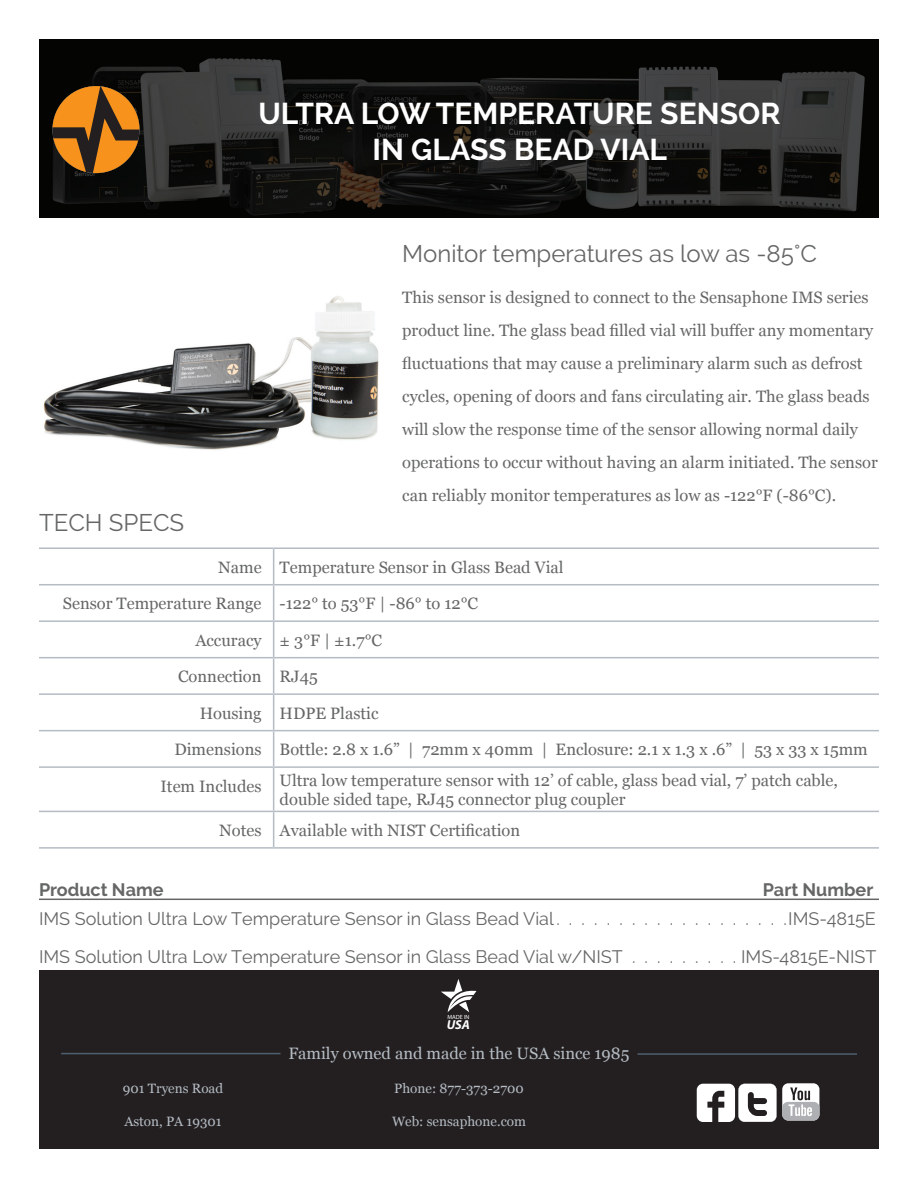
<style>
.page{position:relative;width:918px;height:1188px;background:#fff}
.page>*{position:absolute;margin:0;border:0;box-sizing:border-box;transform-origin:0 0}
.t1{font:700 30px/36px "Raleway";color:#fff;text-align:center}
.t2{font:24px "Raleway";color:#656666}
.t3{font:18px/38.1px "Raleway";color:#656666}
.t4{font:700 18px "Raleway";color:#656666}
.t5{font:16.5px/33px "Georgia";color:#656666}
.t6{font:16.5px "Georgia";color:#b5bcc4}
.t7{font:13.5px "Georgia";color:#b5bcc4}
.t8{font:italic 700 13.05px "Myriad Pro";color:#fff}
.t9{font:6px "Myriad Pro";color:#fff}
</style>
<div class="page">
<div style="left:39px;top:970px;width:840px;height:179px;background:#231f20"></div>
<svg style="left:441px;top:979px;width:35px;height:33px"></svg>
<hr style="left:61px;top:1053px;width:219px;height:1px;background:#4e5f70">
<hr style="left:637px;top:1053px;width:220px;height:2px;background:#4e5f70">
<div style="left:697px;top:1084px;width:38px;height:38px;background:#fff;border-radius:6px"></div>
<svg style="left:707px;top:1091px;width:17px;height:31px"></svg>
<svg style="left:738px;top:1084px;width:39px;height:38px"></svg>
<div style="left:782px;top:1083px;width:37px;height:38px;background:#fff;border-radius:6px"></div>
<div style="left:782px;top:1102px;width:38px;height:19px;background:#aeafb3;border-radius:6px"></div>
<svg style="left:789px;top:1087px;width:23px;height:29px"></svg>
<img style="left:39px;top:39px;width:840px;height:179px">
<svg style="left:52px;top:86px;width:88px;height:87px"></svg>
<hr style="left:273px;top:549px;width:1px;height:35px;background:#b5bcc4">
<hr style="left:39px;top:584px;width:235px;height:1px;background:#b5bcc4">
<hr style="left:274px;top:584px;width:605px;height:1px;background:#b5bcc4">
<hr style="left:273px;top:585px;width:1px;height:35px;background:#b5bcc4">
<hr style="left:39px;top:620px;width:235px;height:2px;background:#b5bcc4">
<hr style="left:274px;top:620px;width:605px;height:2px;background:#b5bcc4">
<hr style="left:273px;top:622px;width:1px;height:35px;background:#b5bcc4">
<hr style="left:39px;top:657px;width:235px;height:1px;background:#b5bcc4">
<hr style="left:274px;top:657px;width:605px;height:1px;background:#b5bcc4">
<hr style="left:273px;top:658px;width:1px;height:35px;background:#b5bcc4">
<hr style="left:39px;top:693px;width:235px;height:2px;background:#b5bcc4">
<hr style="left:274px;top:693px;width:605px;height:2px;background:#b5bcc4">
<hr style="left:273px;top:695px;width:1px;height:35px;background:#b5bcc4">
<hr style="left:39px;top:730px;width:235px;height:1px;background:#b5bcc4">
<hr style="left:274px;top:730px;width:605px;height:1px;background:#b5bcc4">
<hr style="left:273px;top:731px;width:1px;height:35px;background:#b5bcc4">
<hr style="left:39px;top:766px;width:235px;height:2px;background:#b5bcc4">
<hr style="left:274px;top:766px;width:605px;height:2px;background:#b5bcc4">
<hr style="left:273px;top:768px;width:1px;height:43px;background:#b5bcc4">
<hr style="left:39px;top:811px;width:235px;height:1px;background:#b5bcc4">
<hr style="left:274px;top:811px;width:605px;height:1px;background:#b5bcc4">
<hr style="left:273px;top:812px;width:1px;height:35px;background:#b5bcc4">
<hr style="left:39px;top:847px;width:235px;height:2px;background:#b5bcc4">
<hr style="left:274px;top:847px;width:605px;height:2px;background:#b5bcc4">
<hr style="left:39px;top:548px;width:235px;height:1px;background:#b5bcc4">
<hr style="left:274px;top:548px;width:605px;height:1px;background:#b5bcc4">
<img style="left:43px;top:296px;width:336px;height:154px">
<hr style="left:39px;top:899px;width:840px;height:1px;background:#656666">
<h1 class="t1" style="left:259px;top:96px;width:524px">ULTRA LOW TEMPERATURE SENSOR<br>IN GLASS BEAD VIAL</h1>
<h2 class="t2" style="left:39px;top:509px;width:147px">TECH SPECS</h2>
<h2 class="t2" style="left:402px;top:240px;width:416px">Monitor temperatures as low as -85°C</h2>
<p class="t5" style="left:402px;top:281px;width:477px">This sensor is designed to connect to the Sensaphone IMS series product line. The glass bead filled vial will buffer any momentary fluctuations that may cause a preliminary alarm such as defrost cycles, opening of doors and fans circulating air. The glass beads will slow the response time of the sensor allowing normal daily operations to occur without having an alarm initiated. The sensor can reliably monitor temperatures as low as -122°F (-86°C).</p>
<p class="t5" style="left:218px;top:550px;width:347px">Name Temperature Sensor in Glass Bead Vial</p>
<p class="t5" style="left:63px;top:587px;width:417px">Sensor Temperature Range -122° to 53°F | -86° to 12°C</p>
<p class="t5" style="left:195px;top:623px;width:188px">Accuracy ± 3°F | ±1.7°C</p>
<p class="t5" style="left:178px;top:660px;width:141px">Connection RJ45</p>
<p class="t5" style="left:200px;top:696px;width:180px">Housing HDPE Plastic</p>
<p class="t5" style="left:161px;top:734px;width:709px;line-height:30.5px;text-indent:14px">Dimensions Bottle: 2.8 x 1.6” | 72mm x 40mm | Enclosure: 2.1 x 1.3 x .6” | 53 x 33 x 15mm<br>Item Includes Ultra low temperature sensor with 12’ of cable, glass bead vial, 7’ patch cable,</p>
<p class="t5" style="left:219px;top:784px;width:408px;line-height:30.5px;text-indent:60px">double sided tape, RJ45 connector plug coupler<br>Notes Available with NIST Certification</p>
<p class="t4" style="left:39px;top:879px;width:126px">Product Name</p>
<p class="t4" style="left:763px;top:879px;width:112px">Part Number</p>
<p class="t3" style="left:39px;top:899px;width:839px">IMS Solution Ultra Low Temperature Sensor in Glass Bead Vial . . . . . . . . . . . . . . . . . . .IMS-4815E<br>IMS Solution Ultra Low Temperature Sensor in Glass Bead Vial w/NIST . . . . . . . . . IMS-4815E-NIST</p>
<p class="t7" style="left:123px;top:1081px;width:102px">901 Tryens Road</p>
<p class="t7" style="left:124px;top:1114px;width:99px">Aston, PA 19301</p>
<p class="t9" style="left:447px;top:1013px;width:24px">MADE IN</p>
<p class="t8" style="left:447px;top:1016px;width:25px">USA</p>
<p class="t6" style="left:288px;top:1044px;width:343px">Family owned and made in the USA since 1985</p>
<p class="t7" style="left:394px;top:1081px;width:131px">Phone: 877-373-2700</p>
<p class="t7" style="left:392px;top:1114px;width:135px">Web: sensaphone.com</p>
</div>
